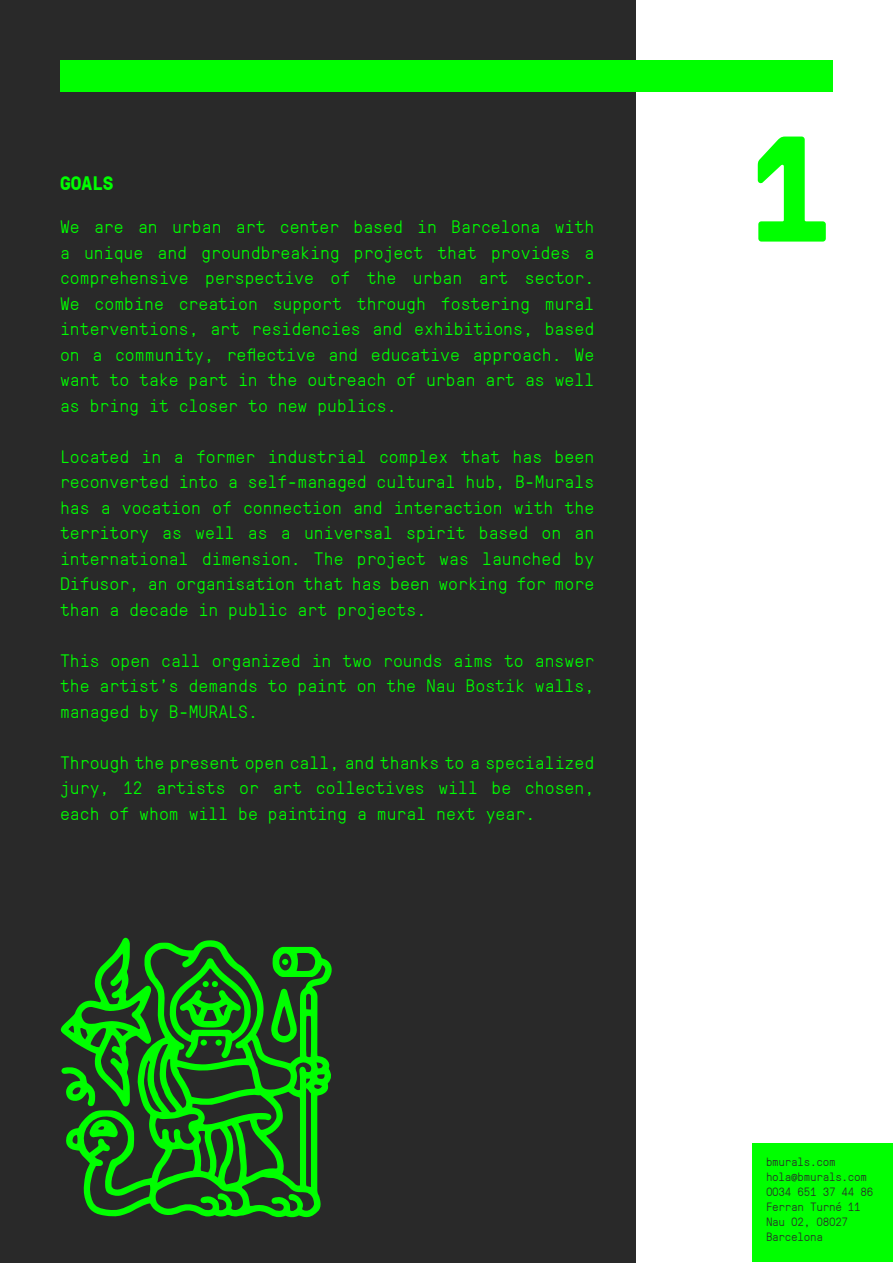
<style>
.page{position:relative;width:893px;height:1263px;background:#fff}
.page>*{position:absolute;margin:0;border:0;box-sizing:border-box;transform-origin:0 0}
.t1{font:700 150px "GT Pressura Mono";color:#0f0}
.t2{font:700 19.5px "GT Pressura Mono";color:#0f0}
.t3{font:300 18px/25.5px "GT Pressura Mono";color:#0f0;text-align:justify}
.t4{font:300 12px "GT Pressura Mono";letter-spacing:-.025em;color:#292929}
</style>
<div class="page">
<div style="left:0;top:0;width:636px;height:1263px;background:#292929"></div>
<svg style="left:154px;top:940px;width:178px;height:278px"></svg>
<svg style="left:269px;top:985px;width:30px;height:60px"></svg>
<svg style="left:60px;top:937px;width:94px;height:280px"></svg>
<div style="left:281px;top:958px;width:8px;height:8px;background:#0f0;border-radius:50%"></div>
<div style="left:280px;top:957px;width:10px;height:9px;border:2px solid #292929;border-radius:50%"></div>
<svg style="left:167px;top:956px;width:87px;height:105px"></svg>
<div style="left:202px;top:980px;width:8px;height:8px;background:#0f0;border-radius:50%"></div>
<div style="left:201px;top:979px;width:9px;height:10px;border:2px solid #292929;border-radius:50%"></div>
<div style="left:211px;top:980px;width:8px;height:8px;background:#0f0;border-radius:50%"></div>
<div style="left:210px;top:979px;width:9px;height:10px;border:2px solid #292929;border-radius:50%"></div>
<div style="left:60px;top:60px;width:773px;height:32px;background:#0f0"></div>
<div style="left:753px;top:1144px;width:140px;height:118px;background:#0f0"></div>
<p class="t2" style="left:60px;top:169px;width:55px">GOALS</p>
<p class="t3" style="left:60px;top:213px;width:536px">We are an urban art center based in Barcelona with a unique and groundbreaking project that provides a comprehensive perspective of the urban art sector.<br>We combine creation support through fostering mural interventions, art residencies and exhibitions, based on a community, reflective and educative approach. We want to take part in the outreach of urban art as well as bring it closer to new publics.</p>
<p class="t3" style="left:60px;top:443px;width:536px">Located in a former industrial complex that has been reconverted into a self-managed cultural hub, B-Murals has a vocation of connection and interaction with the territory as well as a universal spirit based on an international dimension. The project was launched by Difusor, an organisation that has been working for more than a decade in public art projects.</p>
<p class="t3" style="left:60px;top:647px;width:536px">This open call organized in two rounds aims to answer the artist’s demands to paint on the Nau Bostik walls, managed by B-MURALS.</p>
<p class="t3" style="left:60px;top:749px;width:536px">Through the present open call, and thanks to a specialized jury, 12 artists or art collectives will be chosen, each of whom will be painting a mural next year.</p>
<p class="t1" style="left:749px;top:80px;width:84px">1</p>
<p class="t4" style="left:766px;top:1153px;width:71px">bmurals.com</p>
<p class="t4" style="left:766px;top:1168px;width:103px">hola@bmurals.com</p>
<p class="t4" style="left:766px;top:1183px;width:109px">0034 651 37 44 86</p>
<p class="t4" style="left:766px;top:1198px;width:96px">Ferran Turné 11</p>
<p class="t4" style="left:766px;top:1213px;width:84px">Nau 02, 08027</p>
<p class="t4" style="left:766px;top:1228px;width:59px">Barcelona</p>
</div>
